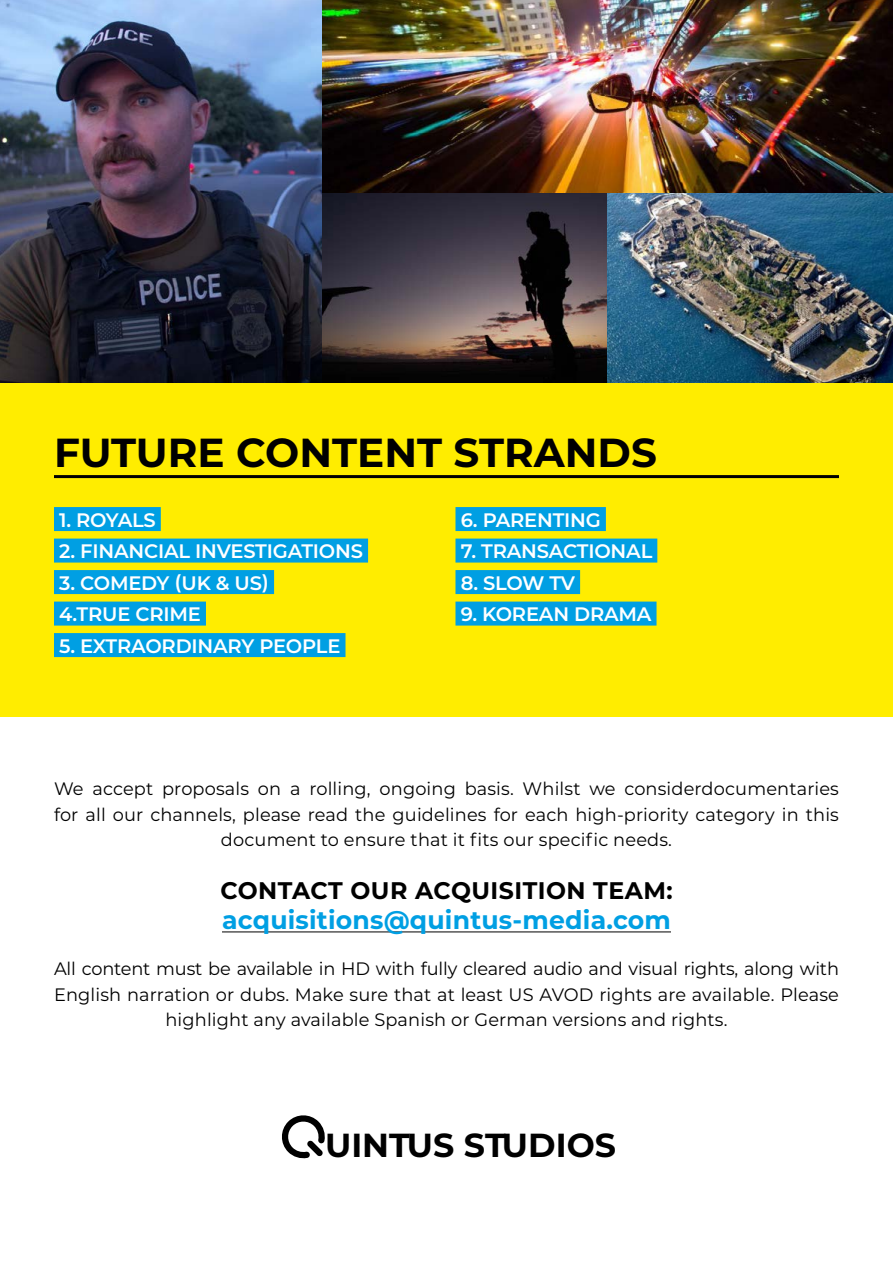
<style>
.page{position:relative;width:893px;height:1263px;background:#fff}
.page>*{position:absolute;margin:0;border:0;box-sizing:border-box;transform-origin:0 0}
.t1{font:700 40.5px "Montserrat";color:#000}
.t2{font:700 33.3px "Montserrat";color:#000}
.t3{font:700 25.5px "Montserrat";letter-spacing:.01em;color:#009fe3}
.t4{font:700 24px "Montserrat";letter-spacing:.02em;color:#000}
.t5{font:600 19.5px/31.5px "Montserrat";letter-spacing:-.01em;color:#fff}
.t6{font:18px/25.5px "Montserrat";letter-spacing:.01em;color:#000;text-align:center}
</style>
<div class="page">
<div style="left:0;top:382px;width:893px;height:334px;background:#ffed00"></div>
<hr style="left:54px;top:475px;width:785px;height:3px;background:#000">
<div style="left:54px;top:507px;width:107px;height:24px;background:#009fe3"></div>
<div style="left:54px;top:539px;width:314px;height:24px;background:#009fe3"></div>
<div style="left:54px;top:570px;width:220px;height:24px;background:#009fe3"></div>
<div style="left:54px;top:602px;width:152px;height:24px;background:#009fe3"></div>
<div style="left:54px;top:633px;width:291px;height:24px;background:#009fe3"></div>
<div style="left:455px;top:507px;width:151px;height:24px;background:#009fe3"></div>
<div style="left:455px;top:539px;width:202px;height:24px;background:#009fe3"></div>
<div style="left:455px;top:570px;width:125px;height:24px;background:#009fe3"></div>
<div style="left:455px;top:602px;width:201px;height:24px;background:#009fe3"></div>
<svg style="left:282px;top:1115px;width:43px;height:44px"></svg>
<img style="left:0;top:0;width:893px;height:383px">
<hr style="left:222px;top:932px;width:449px;height:1px;background:#000">
<svg style="left:323px;top:191px;width:285px;height:192px;background:#433a3e"></svg>
<img style="left:608px;top:191px;width:285px;height:192px">
<h1 class="t1" style="left:54px;top:423px;width:604px">FUTURE CONTENT STRANDS</h1>
<p class="t5" style="left:59px;top:503px;width:98px">1. ROYALS</p>
<p class="t5" style="left:59px;top:534px;width:305px">2. FINANCIAL INVESTIGATIONS</p>
<p class="t5" style="left:59px;top:566px;width:211px">3. COMEDY (UK &amp; US)<br>4.TRUE CRIME</p>
<p class="t5" style="left:59px;top:629px;width:283px">5. EXTRAORDINARY PEOPLE</p>
<p class="t5" style="left:461px;top:503px;width:142px">6. PARENTING</p>
<p class="t5" style="left:461px;top:534px;width:193px">7. TRANSACTIONAL</p>
<p class="t5" style="left:461px;top:566px;width:116px">8. SLOW TV</p>
<p class="t5" style="left:461px;top:597px;width:192px">9. KOREAN DRAMA</p>
<p class="t6" style="left:54px;top:776px;width:786px">We accept proposals on a rolling, ongoing basis. Whilst we considerdocumentaries for all our channels, please read the guidelines for each high-priority category in this document to ensure that it fits our specific needs.</p>
<h3 class="t4" style="left:220px;top:873px;width:454px">CONTACT OUR ACQUISITION TEAM:</h3>
<h3 class="t3" style="left:222px;top:901px;width:450px">acquisitions@quintus-media.com</h3>
<p class="t6" style="left:54px;top:956px;width:786px">All content must be available in HD with fully cleared audio and visual rights, along with<br>English narration or dubs. Make sure that at least US AVOD rights are available. Please highlight any available Spanish or German versions and rights.</p>
<h2 class="t2" style="left:325px;top:1121px;width:292px">UINTUS STUDIOS</h2>
</div>
